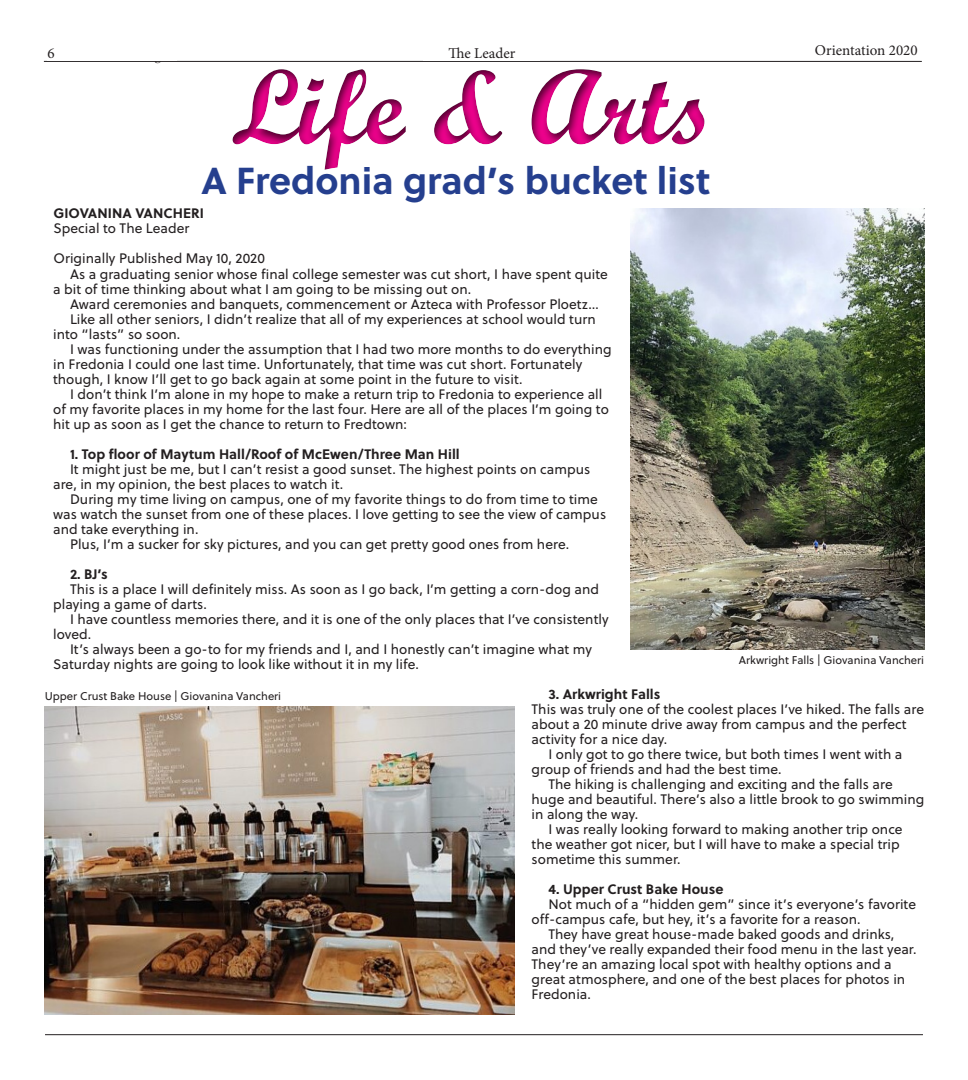
<style>
.page{position:relative;width:968px;height:1080px;background:#fff}
.page>*{position:absolute;margin:0;border:0;box-sizing:border-box;transform-origin:0 0}
.t1{font:106.25px "Script MT Bold";color:#ed028c}
.Headline{font:700 37.5px "Soleil";color:#253f8e}
.t2{font:15px "Minion Pro";color:#231f20}
.t3{font:15px "Essonnes Text";letter-spacing:.04em;color:#231f20}
.Byline_1{font:13.75px/15px "Soleil";letter-spacing:.005em;color:#231f20}
.Byline_1-2{font:700 13.75px "Soleil";letter-spacing:.005em;color:#231f20}
.t4{font:12.5px "Soleil";color:#231f20}
.Paragraph_Style_1{font:11.25px "Soleil";color:#231f20}
.s1{font-weight:700}
</style>
<div class="page">
<hr style="left:44px;top:61px;width:877px;height:1px;background:#231f20">
<hr style="left:45px;top:1034px;width:877px;height:1px;background:#231f20">
<img style="left:630px;top:209px;width:294px;height:441px">
<img style="left:45px;top:707px;width:469px;height:308px">
<div style="left:210px;top:41px;width:616px;height:130px;background:#231f20;opacity:.75"></div>
<p class="t2" style="left:48px;top:43px;width:9px">6</p>
<p class="t2" style="left:448px;top:43px;width:68px">The Leader</p>
<p class="t2" style="left:815px;top:41px;width:104px">Orientation 2020</p>
<h1 class="t1" style="left:231px;top:42px;width:484px">Life &amp; Arts</h1>
<p class="t3" style="left:450px;top:44px;width:84px">The Leader</p>
<p class="t4" style="left:910px;top:43px;width:8px">6</p>
<p class="Headline" style="left:201px;top:151px;width:510px">A Fredonia grad’s bucket list</p>
<p class="Byline_1-2" style="left:53px;top:202px;width:152px">GIOVANINA VANCHERI</p>
<p class="Byline_1" style="left:53px;top:220px;width:137px">Special to The Leader</p>
<p class="Byline_1" style="left:53px;top:250px;width:213px">Originally Published May 10, 2020</p>
<p class="Byline_1" style="left:53px;top:266px;width:556px;text-indent:17px">As a graduating senior whose final college semester was cut short, I have spent quite a bit of time thinking about what I am going to be missing out on.</p>
<p class="Byline_1" style="left:70px;top:296px;width:530px">Award ceremonies and banquets, commencement or Azteca with Professor Ploetz…</p>
<p class="Byline_1" style="left:53px;top:311px;width:544px;text-indent:17px">Like all other seniors, I didn’t realize that all of my experiences at school would turn into “lasts” so soon.</p>
<p class="Byline_1" style="left:53px;top:341px;width:560px;text-indent:17px">I was functioning under the assumption that I had two more months to do everything in Fredonia I could one last time. Unfortunately, that time was cut short. Fortunately though, I know I’ll get to go back again at some point in the future to visit.</p>
<p class="Byline_1" style="left:53px;top:386px;width:557px;text-indent:17px">I don’t think I’m alone in my hope to make a return trip to Fredonia to experience all of my favorite places in my home for the last four. Here are all of the places I’m going to hit up as soon as I get the chance to return to Fredtown:</p>
<p class="Byline_1-2" style="left:70px;top:443px;width:391px">1. Top floor of Maytum Hall/Roof of McEwen/Three Man Hill</p>
<p class="Byline_1" style="left:53px;top:461px;width:538px;text-indent:17px">It might just be me, but I can’t resist a good sunset. The highest points on campus are, in my opinion, the best places to watch it.</p>
<p class="Byline_1" style="left:53px;top:491px;width:554px;text-indent:17px">During my time living on campus, one of my favorite things to do from time to time was watch the sunset from one of these places. I love getting to see the view of campus and take everything in.</p>
<p class="Byline_1" style="left:70px;top:536px;width:500px">Plus, I’m a sucker for sky pictures, and you can get pretty good ones from here.</p>
<p class="Byline_1-2" style="left:70px;top:563px;width:39px">2. BJ’s</p>
<p class="Byline_1" style="left:53px;top:581px;width:547px;text-indent:17px">This is a place I will definitely miss. As soon as I go back, I’m getting a corn-dog and playing a game of darts.</p>
<p class="Byline_1" style="left:53px;top:611px;width:557px;text-indent:17px">I have countless memories there, and it is one of the only places that I’ve consistently loved.</p>
<p class="Byline_1" style="left:53px;top:641px;width:540px;text-indent:17px">It’s always been a go-to for my friends and I, and I honestly can’t imagine what my<br>Saturday nights are going to look like without it in my life.</p>
<p class="Byline_1" style="left:531px;top:686px;width:394px;text-indent:17px"><span class="s1">3. Arkwright Falls<br></span>This was truly one of the coolest places I’ve hiked. The falls are about a 20 minute drive away from campus and the perfect activity for a nice day.</p>
<p class="Byline_1" style="left:531px;top:746px;width:372px;text-indent:17px">I only got to go there twice, but both times I went with a group of friends and had the best time.</p>
<p class="Byline_1" style="left:531px;top:776px;width:394px;text-indent:17px">The hiking is challenging and exciting and the falls are huge and beautiful. There’s also a little brook to go swimming in along the way.</p>
<p class="Byline_1" style="left:531px;top:821px;width:372px;text-indent:17px">I was really looking forward to making another trip once the weather got nicer, but I will have to make a special trip sometime this summer.</p>
<p class="Byline_1-2" style="left:548px;top:878px;width:176px">4. Upper Crust Bake House</p>
<p class="Byline_1" style="left:531px;top:896px;width:386px;text-indent:17px">Not much of a “hidden gem” since it’s everyone’s favorite off-campus cafe, but hey, it’s a favorite for a reason.</p>
<p class="Byline_1" style="left:531px;top:926px;width:386px;text-indent:17px">They have great house-made baked goods and drinks, and they’ve really expanded their food menu in the last year.<br>They’re an amazing local spot with healthy options and a great atmosphere, and one of the best places for photos in Fredonia.</p>
<p class="Paragraph_Style_1" style="left:739px;top:651px;width:187px">Arkwright Falls | Giovanina Vancheri</p>
<p class="Paragraph_Style_1" style="left:45px;top:687px;width:238px">Upper Crust Bake House | Giovanina Vancheri</p>
</div>
